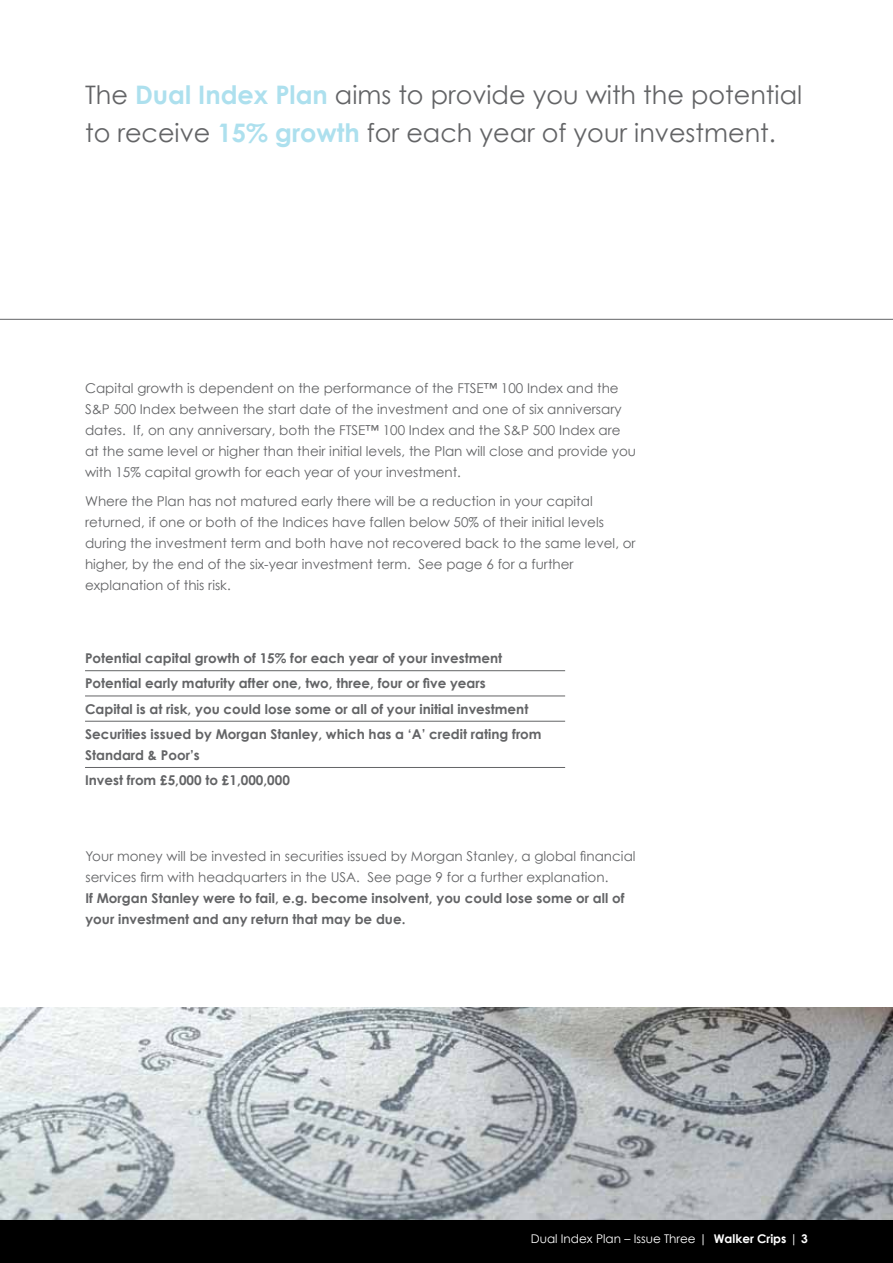
<style>
.page{position:relative;width:893px;height:1263px;background:#fff}
.page>*{position:absolute;margin:0;border:0;box-sizing:border-box;transform-origin:0 0}
.t1{font:25.5px/37.5px "Century Gothic";color:#636466}
.t2{font:13.5px/21px "Century Gothic";color:#636466}
.t3{font:700 13.5px/25.2px "Century Gothic";color:#636466}
.t4{font:12px "Century Gothic";color:#fff}
.s1{font-weight:700;color:#ade0ee}
.s2{font-weight:700}
</style>
<div class="page">
<hr style="left:0;top:319px;width:893px;height:1px;background:#636466">
<img style="left:0;top:1008px;width:893px;height:212px">
<hr style="left:85px;top:670px;width:480px;height:1px;background:#636466">
<hr style="left:85px;top:696px;width:480px;height:1px;background:#636466">
<hr style="left:85px;top:721px;width:480px;height:1px;background:#636466">
<hr style="left:85px;top:767px;width:480px;height:1px;background:#636466">
<div style="left:0;top:1220px;width:893px;height:43px;background:#000"></div>
<h1 class="t1" style="left:85px;top:76px;width:719px">The <span class="s1">Dual Index Plan</span> aims to provide you with the potential to receive <span class="s1">15% growth</span> for each year of your investment.</h1>
<p class="t2" style="left:85px;top:377px;width:552px">Capital growth is dependent on the performance of the FTSE™ 100 Index and the S&amp;P 500 Index between the start date of the investment and one of six anniversary dates. If, on any anniversary, both the FTSE™ 100 Index and the S&amp;P 500 Index are at the same level or higher than their initial levels, the Plan will close and provide you with 15% capital growth for each year of your investment.</p>
<p class="t2" style="left:85px;top:491px;width:552px">Where the Plan has not matured early there will be a reduction in your capital returned, if one or both of the Indices have fallen below 50% of their initial levels during the investment term and both have not recovered back to the same level, or higher, by the end of the six-year investment term. See page 6 for a further explanation of this risk.</p>
<p class="t3" style="left:85px;top:645px;width:458px">Potential capital growth of 15% for each year of your investment Potential early maturity after one, two, three, four or five years<br>Capital is at risk, you could lose some or all of your initial investment Securities issued by Morgan Stanley, which has a ‘A’ credit rating from</p>
<p class="t3" style="left:85px;top:742px;width:206px">Standard &amp; Poor’s<br>Invest from £5,000 to £1,000,000</p>
<p class="t2" style="left:85px;top:845px;width:552px">Your money will be invested in securities issued by Morgan Stanley, a global financial services firm with headquarters in the USA. See page 9 for a further explanation.</p>
<p class="t3" style="left:85px;top:887px;width:540px;line-height:21px">If Morgan Stanley were to fail, e.g. become insolvent, you could lose some or all of your investment and any return that may be due.</p>
<p class="t4" style="left:531px;top:1231px;width:279px">Dual Index Plan – Issue Three | <span class="s2">Walker Crips</span> | <span class="s2">3</span></p>
</div>
